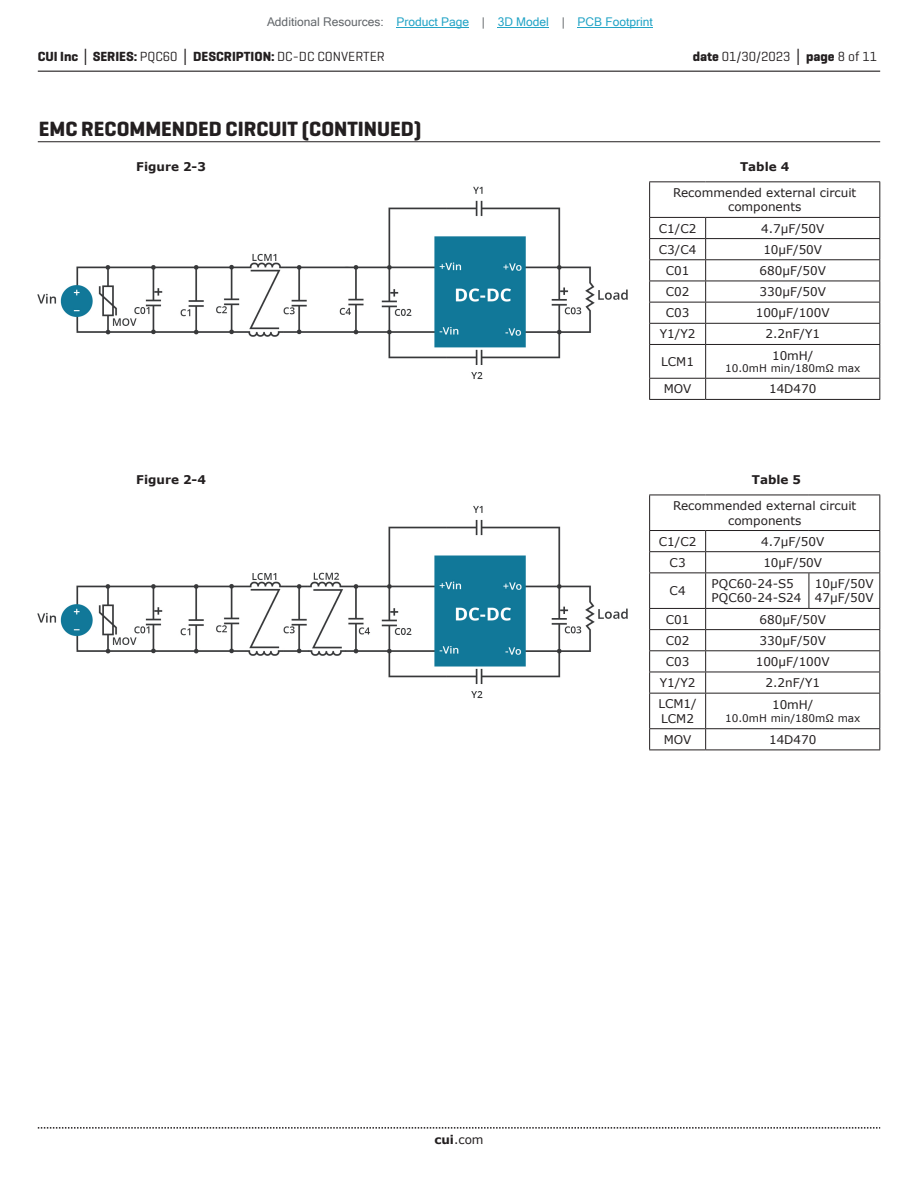
<style>
.page{position:relative;width:918px;height:1188px;background:#fff}
.page>*{position:absolute;margin:0;border:0;box-sizing:border-box;transform-origin:0 0}
.t1{font:700 21px "Geogrotesque";color:#231f20}
.t2{font:700 13.5px "Geogrotesque";color:#231f20}
.t3{font:13.5px "Geogrotesque";color:#231f20}
.t4{font:12px/14.4px "Verdana";color:#231f20}
.t5{font:12px "Microsoft Sans Serif";color:#23a4c6}
.t6{font:700 12px "Verdana";color:#231f20}
.t7{font:10.5px "Verdana";color:#231f20}
.s1{color:#63676b}
.s2{font-family:"Verdana"}
.s3{font-weight:400}
.s4{font-weight:700}
.s5{font-family:"Verdana";font-weight:700}
</style>
<div class="page">
<hr style="left:38px;top:71px;width:842px;height:1px;background:#231f20">
<svg style="left:38px;top:1127px;width:842px;height:2px"></svg>
<hr style="left:38px;top:141px;width:842px;height:1px;background:#231f20">
<hr style="left:649px;top:181px;width:57px;height:1px;background:#231f20">
<hr style="left:649px;top:182px;width:1px;height:35px;background:#231f20">
<hr style="left:706px;top:181px;width:174px;height:1px;background:#231f20">
<hr style="left:879px;top:182px;width:1px;height:35px;background:#231f20">
<hr style="left:649px;top:217px;width:57px;height:1px;background:#231f20">
<hr style="left:706px;top:217px;width:174px;height:1px;background:#231f20">
<hr style="left:649px;top:238px;width:57px;height:1px;background:#231f20">
<hr style="left:706px;top:238px;width:174px;height:1px;background:#231f20">
<hr style="left:649px;top:259px;width:57px;height:1px;background:#231f20">
<hr style="left:706px;top:259px;width:174px;height:1px;background:#231f20">
<hr style="left:649px;top:281px;width:57px;height:1px;background:#231f20">
<hr style="left:706px;top:281px;width:174px;height:1px;background:#231f20">
<hr style="left:649px;top:302px;width:57px;height:1px;background:#231f20">
<hr style="left:706px;top:302px;width:174px;height:1px;background:#231f20">
<hr style="left:649px;top:323px;width:57px;height:1px;background:#231f20">
<svg style="left:649px;top:218px;width:1px;height:126px"></svg>
<hr style="left:706px;top:323px;width:174px;height:1px;background:#231f20">
<svg style="left:705px;top:218px;width:1px;height:126px"></svg>
<svg style="left:879px;top:218px;width:1px;height:126px"></svg>
<hr style="left:649px;top:344px;width:57px;height:1px;background:#231f20">
<hr style="left:649px;top:345px;width:1px;height:33px;background:#231f20">
<hr style="left:706px;top:344px;width:174px;height:1px;background:#231f20">
<hr style="left:705px;top:345px;width:1px;height:33px;background:#231f20">
<hr style="left:879px;top:345px;width:1px;height:33px;background:#231f20">
<hr style="left:649px;top:378px;width:57px;height:1px;background:#231f20">
<svg style="left:649px;top:379px;width:1px;height:20px"></svg>
<hr style="left:706px;top:378px;width:174px;height:1px;background:#231f20">
<svg style="left:705px;top:379px;width:1px;height:20px"></svg>
<svg style="left:879px;top:379px;width:1px;height:20px"></svg>
<hr style="left:649px;top:399px;width:57px;height:1px;background:#231f20">
<hr style="left:706px;top:399px;width:174px;height:1px;background:#231f20">
<hr style="left:649px;top:495px;width:57px;height:1px;background:#231f20">
<hr style="left:649px;top:495px;width:1px;height:35px;background:#231f20">
<hr style="left:706px;top:495px;width:103px;height:1px;background:#231f20">
<hr style="left:809px;top:495px;width:71px;height:1px;background:#231f20">
<hr style="left:879px;top:495px;width:1px;height:35px;background:#231f20">
<hr style="left:649px;top:530px;width:57px;height:1px;background:#231f20">
<hr style="left:706px;top:530px;width:103px;height:1px;background:#231f20">
<hr style="left:809px;top:530px;width:71px;height:1px;background:#231f20">
<hr style="left:649px;top:551px;width:57px;height:1px;background:#231f20">
<svg style="left:649px;top:531px;width:1px;height:41px"></svg>
<hr style="left:706px;top:551px;width:103px;height:1px;background:#231f20">
<svg style="left:705px;top:531px;width:1px;height:41px"></svg>
<hr style="left:809px;top:551px;width:71px;height:1px;background:#231f20">
<svg style="left:879px;top:531px;width:1px;height:41px"></svg>
<hr style="left:649px;top:572px;width:57px;height:1px;background:#231f20">
<hr style="left:649px;top:573px;width:1px;height:35px;background:#231f20">
<hr style="left:706px;top:572px;width:103px;height:1px;background:#231f20">
<hr style="left:705px;top:573px;width:1px;height:35px;background:#231f20">
<hr style="left:809px;top:572px;width:71px;height:1px;background:#231f20">
<hr style="left:809px;top:573px;width:1px;height:35px;background:#231f20">
<hr style="left:879px;top:573px;width:1px;height:35px;background:#231f20">
<hr style="left:649px;top:608px;width:57px;height:1px;background:#231f20">
<hr style="left:706px;top:608px;width:103px;height:1px;background:#231f20">
<hr style="left:809px;top:608px;width:71px;height:1px;background:#231f20">
<hr style="left:649px;top:629px;width:57px;height:1px;background:#231f20">
<hr style="left:706px;top:629px;width:103px;height:1px;background:#231f20">
<hr style="left:809px;top:629px;width:71px;height:1px;background:#231f20">
<hr style="left:649px;top:650px;width:57px;height:1px;background:#231f20">
<hr style="left:706px;top:650px;width:103px;height:1px;background:#231f20">
<hr style="left:809px;top:650px;width:71px;height:1px;background:#231f20">
<hr style="left:649px;top:672px;width:57px;height:1px;background:#231f20">
<svg style="left:649px;top:609px;width:1px;height:84px"></svg>
<hr style="left:706px;top:672px;width:103px;height:1px;background:#231f20">
<svg style="left:705px;top:609px;width:1px;height:84px"></svg>
<hr style="left:809px;top:672px;width:71px;height:1px;background:#231f20">
<svg style="left:879px;top:609px;width:1px;height:84px"></svg>
<hr style="left:649px;top:693px;width:57px;height:1px;background:#231f20">
<hr style="left:649px;top:694px;width:1px;height:34px;background:#231f20">
<hr style="left:706px;top:693px;width:103px;height:1px;background:#231f20">
<hr style="left:705px;top:694px;width:1px;height:34px;background:#231f20">
<hr style="left:809px;top:693px;width:71px;height:1px;background:#231f20">
<hr style="left:879px;top:694px;width:1px;height:34px;background:#231f20">
<hr style="left:649px;top:728px;width:57px;height:1px;background:#231f20">
<svg style="left:649px;top:729px;width:1px;height:21px"></svg>
<hr style="left:706px;top:728px;width:103px;height:1px;background:#231f20">
<svg style="left:705px;top:729px;width:1px;height:21px"></svg>
<hr style="left:809px;top:728px;width:71px;height:1px;background:#231f20">
<svg style="left:879px;top:729px;width:1px;height:21px"></svg>
<hr style="left:649px;top:750px;width:57px;height:1px;background:#231f20">
<hr style="left:706px;top:750px;width:103px;height:1px;background:#231f20">
<hr style="left:809px;top:750px;width:71px;height:1px;background:#231f20">
<img style="left:38px;top:186px;width:590px;height:193px">
<img style="left:38px;top:505px;width:590px;height:193px">
<hr style="left:397px;top:27px;width:72px;height:1px;background:#23a4c6">
<hr style="left:498px;top:27px;width:51px;height:1px;background:#23a4c6">
<hr style="left:578px;top:27px;width:75px;height:1px;background:#23a4c6">
<p class="t5" style="left:267px;top:15px;width:387px"><span class="s1">Additional Resources:</span> Product Page <span class="s1">|</span> 3D Model <span class="s1">|</span> PCB Footprint</p>
<p class="t2" style="left:38px;top:48px;width:349px">CUI Inc <span class="s2">│</span> SERIES: <span class="s3">PQC60</span> <span class="s2">│</span> DESCRIPTION: <span class="s3">DC-DC CONVERTER</span></p>
<p class="t3" style="left:693px;top:48px;width:186px"><span class="s4">date</span> 01/30/2023 <span class="s5">│</span> <span class="s4">page</span> 8 of 11</p>
<h1 class="t1" style="left:39px;top:116px;width:384px">EMC RECOMMENDED CIRCUIT (CONTINUED)</h1>
<p class="t6" style="left:136px;top:158px;width:71px">Figure 2-3</p>
<p class="t6" style="left:136px;top:471px;width:71px">Figure 2-4</p>
<p class="t4" style="left:434px;top:1132px;width:51px"><span class="s4">cui</span>.com</p>
<p class="t6" style="left:740px;top:158px;width:51px">Table 4</p>
<p class="t4" style="left:673px;top:185px;width:185px;text-align:center">Recommended external circuit components</p>
<p class="t4" style="left:659px;top:221px;width:39px">C1/C2</p>
<p class="t4" style="left:761px;top:221px;width:65px">4.7µF/50V</p>
<p class="t4" style="left:659px;top:242px;width:39px">C3/C4</p>
<p class="t4" style="left:763px;top:242px;width:60px">10µF/50V</p>
<p class="t4" style="left:666px;top:263px;width:25px">C01</p>
<p class="t4" style="left:760px;top:263px;width:68px">680µF/50V</p>
<p class="t4" style="left:666px;top:284px;width:25px">C02</p>
<p class="t4" style="left:760px;top:284px;width:68px">330µF/50V</p>
<p class="t4" style="left:666px;top:306px;width:25px">C03</p>
<p class="t4" style="left:756px;top:306px;width:76px">100µF/100V</p>
<p class="t4" style="left:660px;top:327px;width:37px">Y1/Y2</p>
<p class="t4" style="left:765px;top:327px;width:56px">2.2nF/Y1</p>
<p class="t4" style="left:661px;top:354px;width:34px">LCM1</p>
<p class="t4" style="left:772px;top:348px;width:43px">10mH/</p>
<p class="t7" style="left:725px;top:361px;width:137px">10.0mH min/180mΩ max</p>
<p class="t4" style="left:664px;top:382px;width:29px">MOV</p>
<p class="t4" style="left:769px;top:382px;width:49px">14D470</p>
<p class="t6" style="left:752px;top:471px;width:51px">Table 5</p>
<p class="t4" style="left:673px;top:498px;width:185px;text-align:center">Recommended external circuit components</p>
<p class="t4" style="left:659px;top:534px;width:39px">C1/C2</p>
<p class="t4" style="left:761px;top:534px;width:65px">4.7µF/50V</p>
<p class="t4" style="left:670px;top:555px;width:18px">C3</p>
<p class="t4" style="left:763px;top:555px;width:60px">10µF/50V</p>
<p class="t4" style="left:670px;top:584px;width:18px">C4</p>
<p class="t4" style="left:712px;top:576px;width:91px">PQC60-24-S5<br>PQC60-24-S24</p>
<p class="t4" style="left:815px;top:576px;width:60px">10µF/50V<br>47µF/50V</p>
<p class="t4" style="left:666px;top:612px;width:25px">C01</p>
<p class="t4" style="left:760px;top:612px;width:68px">680µF/50V</p>
<p class="t4" style="left:666px;top:633px;width:25px">C02</p>
<p class="t4" style="left:760px;top:633px;width:68px">330µF/50V</p>
<p class="t4" style="left:666px;top:654px;width:25px">C03</p>
<p class="t4" style="left:756px;top:654px;width:76px">100µF/100V</p>
<p class="t4" style="left:660px;top:675px;width:37px">Y1/Y2</p>
<p class="t4" style="left:765px;top:675px;width:56px">2.2nF/Y1</p>
<p class="t4" style="left:659px;top:697px;width:40px">LCM1/<br>LCM2</p>
<p class="t4" style="left:772px;top:698px;width:43px">10mH/</p>
<p class="t7" style="left:725px;top:711px;width:137px">10.0mH min/180mΩ max</p>
<p class="t4" style="left:664px;top:732px;width:29px">MOV</p>
<p class="t4" style="left:769px;top:732px;width:49px">14D470</p>
</div>
